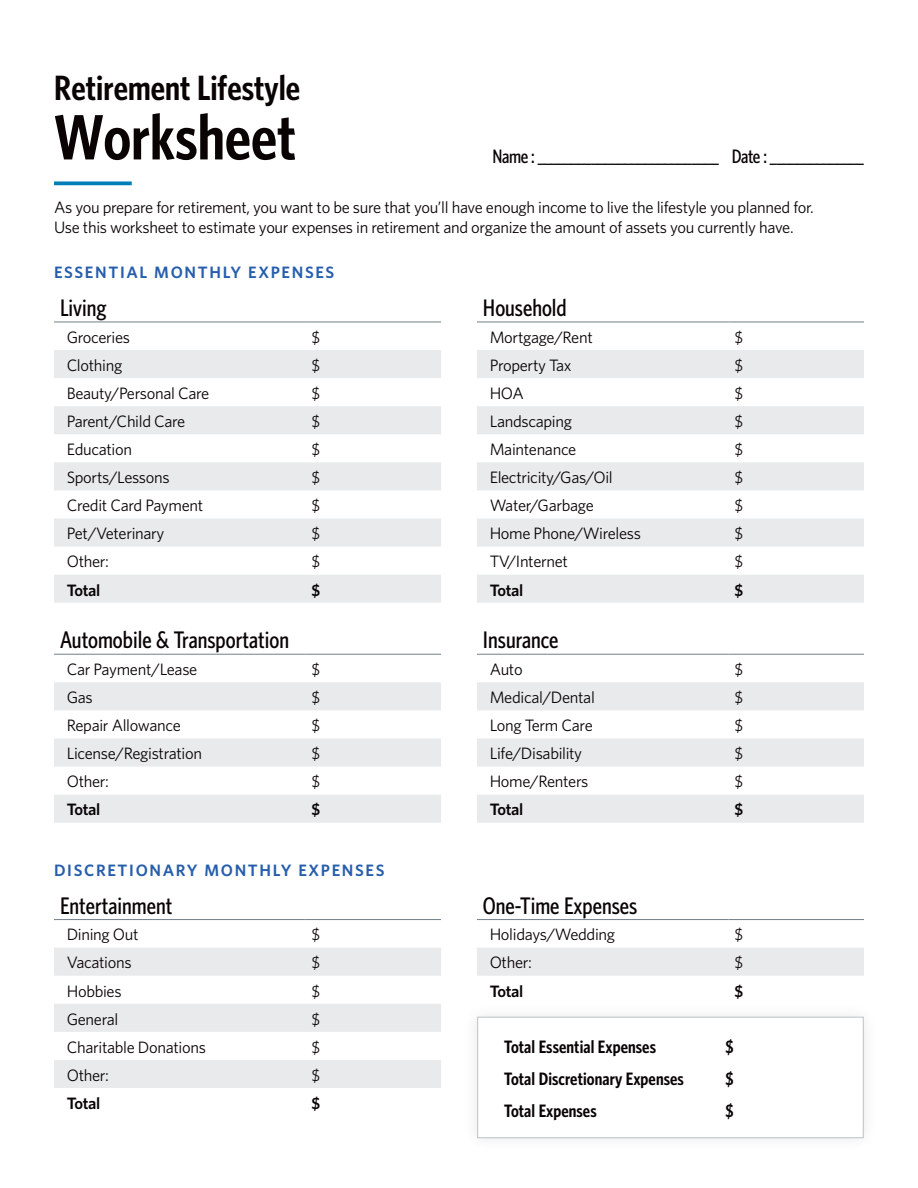
<style>
.page{position:relative;width:918px;height:1188px;background:#fff}
.page>*{position:absolute;margin:0;border:0;box-sizing:border-box;transform-origin:0 0}
.t1{font:600 condensed 64.2px "Whitney HTF";color:#090304}
.t2{font:600 condensed 35.25px "Whitney HTF";color:#090304}
.t3{font:500 condensed 24px "Whitney HTF";color:#090304}
.t4{font:500 condensed 19.5px "Whitney HTF";letter-spacing:-.02em;color:#090304}
.t5{font:600 condensed 18px "Whitney HTF";letter-spacing:.005em;color:#090304}
.t6{font:16.5px/19.8px "Whitney HTF";letter-spacing:-.02em;color:#090304}
.t7{font:600 16.5px "Whitney HTF";letter-spacing:.1em;color:#265eac}
.t8{font:600 16.5px "Whitney HTF";letter-spacing:-.02em;color:#090304}
</style>
<div class="page">
<svg style="left:54px;top:181px;width:78px;height:4px"></svg>
<svg style="left:54px;top:350px;width:387px;height:253px;fill:#e8eaec"></svg>
<hr style="left:54px;top:322px;width:252px;height:1px;background:#72808a">
<hr style="left:306px;top:322px;width:135px;height:1px;background:#72808a">
<svg style="left:477px;top:350px;width:387px;height:253px;fill:#e8eaec"></svg>
<hr style="left:477px;top:322px;width:252px;height:1px;background:#72808a">
<hr style="left:729px;top:322px;width:135px;height:1px;background:#72808a">
<svg style="left:54px;top:682px;width:387px;height:141px;fill:#e8eaec"></svg>
<hr style="left:54px;top:654px;width:252px;height:1px;background:#72808a">
<hr style="left:306px;top:654px;width:135px;height:1px;background:#72808a">
<svg style="left:477px;top:682px;width:387px;height:141px;fill:#e8eaec"></svg>
<hr style="left:477px;top:654px;width:252px;height:1px;background:#72808a">
<hr style="left:729px;top:654px;width:135px;height:1px;background:#72808a">
<div style="left:477px;top:1017px;width:387px;height:121px;background:#fff;border:1px solid #bbc2c8"></div>
<svg style="left:54px;top:948px;width:387px;height:140px;fill:#e8eaec"></svg>
<hr style="left:54px;top:919px;width:252px;height:1px;background:#72808a">
<hr style="left:306px;top:919px;width:135px;height:1px;background:#72808a">
<div style="left:477px;top:948px;width:387px;height:28px;background:#e8eaec"></div>
<hr style="left:477px;top:919px;width:252px;height:1px;background:#72808a">
<hr style="left:729px;top:919px;width:135px;height:1px;background:#72808a">
<h2 class="t2" style="left:54px;top:68px;width:247px">Retirement Lifestyle</h2>
<h1 class="t1" style="left:54px;top:100px;width:243px">Worksheet</h1>
<p class="t4" style="left:492px;top:145px;width:373px">Name : ___________________________ Date : ______________</p>
<p class="t6" style="left:54px;top:197px;width:761px">As you prepare for retirement, you want to be sure that you’ll have enough income to live the lifestyle you planned for.<br>Use this worksheet to estimate your expenses in retirement and organize the amount of assets you currently have.</p>
<p class="t7" style="left:54px;top:263px;width:282px">ESSENTIAL MONTHLY EXPENSES</p>
<h3 class="t3" style="left:60px;top:294px;width:48px">Living</h3>
<p class="t6" style="left:67px;top:327px;width:65px">Groceries</p>
<p class="t6" style="left:312px;top:327px;width:10px">$</p>
<p class="t6" style="left:67px;top:355px;width:57px">Clothing</p>
<p class="t6" style="left:312px;top:355px;width:10px">$</p>
<p class="t6" style="left:67px;top:383px;width:144px">Beauty/Personal Care</p>
<p class="t6" style="left:312px;top:383px;width:10px">$</p>
<p class="t6" style="left:67px;top:411px;width:120px">Parent/Child Care</p>
<p class="t6" style="left:312px;top:411px;width:10px">$</p>
<p class="t6" style="left:67px;top:439px;width:67px">Education</p>
<p class="t6" style="left:312px;top:439px;width:10px">$</p>
<p class="t6" style="left:67px;top:467px;width:104px">Sports/Lessons</p>
<p class="t6" style="left:312px;top:467px;width:10px">$</p>
<p class="t6" style="left:67px;top:495px;width:138px">Credit Card Payment</p>
<p class="t6" style="left:312px;top:495px;width:10px">$</p>
<p class="t6" style="left:67px;top:523px;width:99px">Pet/Veterinary</p>
<p class="t6" style="left:312px;top:523px;width:10px">$</p>
<p class="t6" style="left:67px;top:551px;width:44px">Other:</p>
<p class="t6" style="left:312px;top:551px;width:10px">$</p>
<p class="t8" style="left:67px;top:580px;width:35px">Total</p>
<p class="t8" style="left:312px;top:580px;width:10px">$</p>
<h3 class="t3" style="left:483px;top:294px;width:85px">Household</h3>
<p class="t6" style="left:490px;top:327px;width:105px">Mortgage/Rent</p>
<p class="t6" style="left:735px;top:327px;width:10px">$</p>
<p class="t6" style="left:490px;top:355px;width:83px">Property Tax</p>
<p class="t6" style="left:735px;top:355px;width:10px">$</p>
<p class="t6" style="left:490px;top:383px;width:36px">HOA</p>
<p class="t6" style="left:735px;top:383px;width:10px">$</p>
<p class="t6" style="left:490px;top:411px;width:84px">Landscaping</p>
<p class="t6" style="left:735px;top:411px;width:10px">$</p>
<p class="t6" style="left:490px;top:439px;width:88px">Maintenance</p>
<p class="t6" style="left:735px;top:439px;width:10px">$</p>
<p class="t6" style="left:490px;top:467px;width:125px">Electricity/Gas/Oil</p>
<p class="t6" style="left:735px;top:467px;width:10px">$</p>
<p class="t6" style="left:490px;top:495px;width:106px">Water/Garbage</p>
<p class="t6" style="left:735px;top:495px;width:10px">$</p>
<p class="t6" style="left:490px;top:523px;width:153px">Home Phone/Wireless</p>
<p class="t6" style="left:735px;top:523px;width:10px">$</p>
<p class="t6" style="left:490px;top:551px;width:80px">TV/Internet</p>
<p class="t6" style="left:735px;top:551px;width:10px">$</p>
<p class="t8" style="left:490px;top:580px;width:35px">Total</p>
<p class="t8" style="left:735px;top:580px;width:10px">$</p>
<h3 class="t3" style="left:60px;top:626px;width:231px">Automobile &amp; Transportation</h3>
<p class="t6" style="left:67px;top:659px;width:132px">Car Payment/Lease</p>
<p class="t6" style="left:312px;top:659px;width:10px">$</p>
<p class="t6" style="left:67px;top:687px;width:28px">Gas</p>
<p class="t6" style="left:312px;top:687px;width:10px">$</p>
<p class="t6" style="left:67px;top:715px;width:116px">Repair Allowance</p>
<p class="t6" style="left:312px;top:715px;width:10px">$</p>
<p class="t6" style="left:67px;top:743px;width:137px">License/Registration</p>
<p class="t6" style="left:312px;top:743px;width:10px">$</p>
<p class="t6" style="left:67px;top:771px;width:44px">Other:</p>
<p class="t6" style="left:312px;top:771px;width:10px">$</p>
<p class="t8" style="left:67px;top:800px;width:35px">Total</p>
<p class="t8" style="left:312px;top:800px;width:10px">$</p>
<p class="t7" style="left:54px;top:860px;width:332px">DISCRETIONARY MONTHLY EXPENSES</p>
<h3 class="t3" style="left:60px;top:891px;width:114px">Entertainment</h3>
<p class="t6" style="left:67px;top:924px;width:73px">Dining Out</p>
<p class="t6" style="left:312px;top:924px;width:10px">$</p>
<p class="t6" style="left:67px;top:952px;width:66px">Vacations</p>
<p class="t6" style="left:312px;top:952px;width:10px">$</p>
<p class="t6" style="left:67px;top:981px;width:56px">Hobbies</p>
<p class="t6" style="left:312px;top:981px;width:10px">$</p>
<p class="t6" style="left:67px;top:1009px;width:53px">General</p>
<p class="t6" style="left:312px;top:1009px;width:10px">$</p>
<p class="t6" style="left:67px;top:1037px;width:141px">Charitable Donations</p>
<p class="t6" style="left:312px;top:1037px;width:10px">$</p>
<p class="t6" style="left:67px;top:1065px;width:44px">Other:</p>
<p class="t6" style="left:312px;top:1065px;width:10px">$</p>
<p class="t8" style="left:67px;top:1093px;width:35px">Total</p>
<p class="t8" style="left:312px;top:1093px;width:10px">$</p>
<h3 class="t3" style="left:483px;top:626px;width:77px">Insurance</h3>
<p class="t6" style="left:490px;top:659px;width:34px">Auto</p>
<p class="t6" style="left:735px;top:659px;width:10px">$</p>
<p class="t6" style="left:490px;top:687px;width:107px">Medical/Dental</p>
<p class="t6" style="left:735px;top:687px;width:10px">$</p>
<p class="t6" style="left:490px;top:715px;width:105px">Long Term Care</p>
<p class="t6" style="left:735px;top:715px;width:10px">$</p>
<p class="t6" style="left:490px;top:743px;width:94px">Life/Disability</p>
<p class="t6" style="left:735px;top:743px;width:10px">$</p>
<p class="t6" style="left:490px;top:771px;width:100px">Home/Renters</p>
<p class="t6" style="left:735px;top:771px;width:10px">$</p>
<p class="t8" style="left:490px;top:800px;width:35px">Total</p>
<p class="t8" style="left:735px;top:800px;width:10px">$</p>
<h3 class="t3" style="left:483px;top:891px;width:156px">One-Time Expenses</h3>
<p class="t6" style="left:490px;top:924px;width:127px">Holidays/Wedding</p>
<p class="t6" style="left:735px;top:924px;width:10px">$</p>
<p class="t6" style="left:490px;top:952px;width:44px">Other:</p>
<p class="t6" style="left:735px;top:952px;width:10px">$</p>
<p class="t8" style="left:490px;top:981px;width:35px">Total</p>
<p class="t8" style="left:735px;top:981px;width:10px">$</p>
<p class="t5" style="left:504px;top:1036px;width:153px">Total Essential Expenses</p>
<p class="t5" style="left:726px;top:1036px;width:10px">$</p>
<p class="t5" style="left:504px;top:1068px;width:181px">Total Discretionary Expenses</p>
<p class="t5" style="left:726px;top:1068px;width:10px">$</p>
<p class="t5" style="left:504px;top:1100px;width:94px">Total Expenses</p>
<p class="t5" style="left:726px;top:1100px;width:10px">$</p>
</div>
